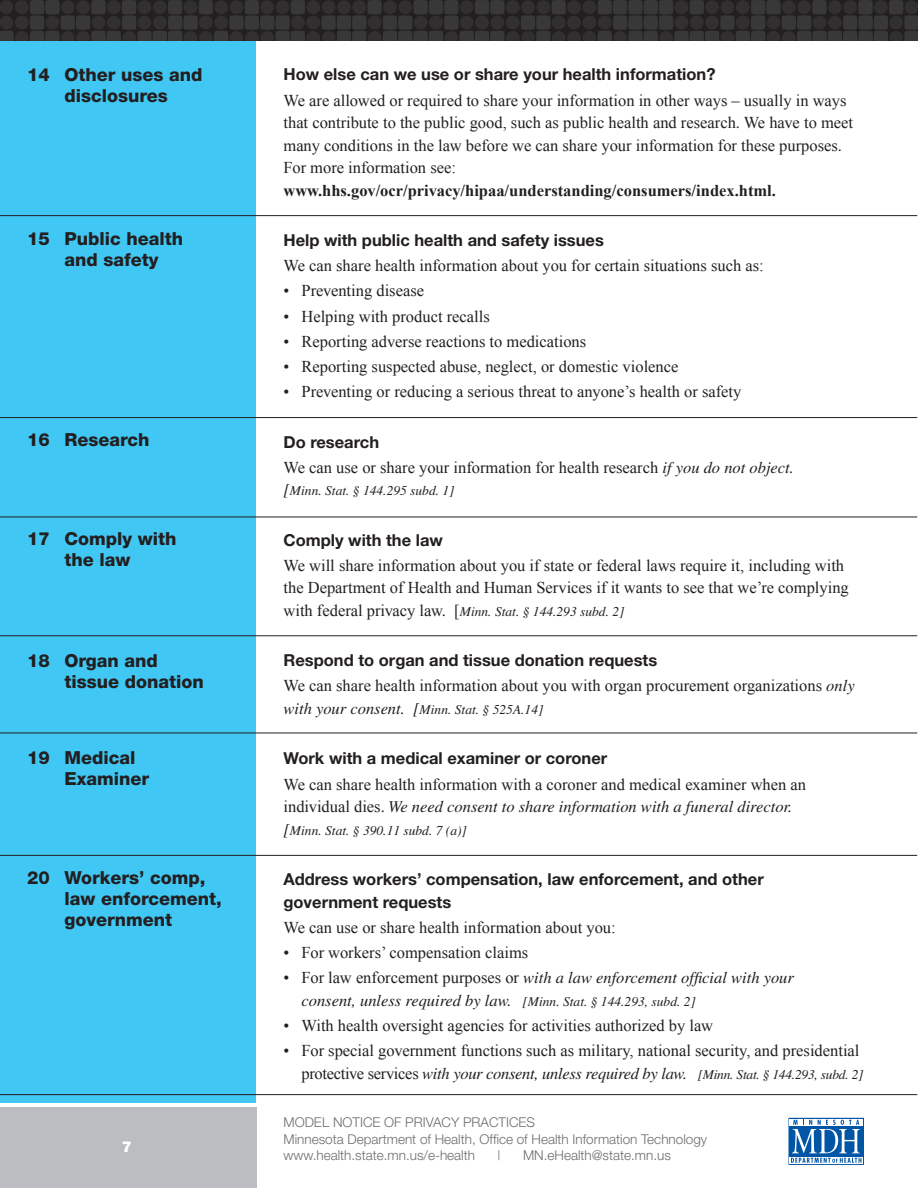
<style>
.page{position:relative;width:918px;height:1188px;background:#fff}
.page>*{position:absolute;margin:0;border:0;box-sizing:border-box;transform-origin:0 0}
.t1{font:800 18px/21px "Helvetica Neue";color:#231f20}
.t2{font:16.5px/22.5px "Times New Roman";color:#231f20}
.t3{font:700 16.5px/22.5px "Helvetica Neue";color:#231f20}
.t4{font:italic 16.5px/22.5px "Times";color:#231f20}
.t5{font:700 16.5px "Times New Roman";color:#231f20}
.t6{font:900 15px "Helvetica Neue";color:#fff}
.t7{font:300 13.5px/16.5px "Helvetica Neue";color:#6c6d70}
.t8{font:italic 13.5px "Times";color:#231f20}
.s1{font-family:"Times"}
.s2{font-family:"Times";font-style:italic}
.s3{font-size:16.5px}
.s4{font-family:"Times New Roman";font-style:normal;font-size:16.5px}
.s5{font-style:normal;font-size:16.5px}
.s6{font-family:"Times New Roman";font-style:normal}
.s7{font-size:13.5px}
.s8{font-family:"Times";font-style:italic;font-size:13.5px}
</style>
<div class="page">
<div style="left:0;top:0;width:256px;height:1102px;background:#40c7f4"></div>
<div style="left:0;top:1107px;width:256px;height:81px;background:#bcbdc0"></div>
<hr style="left:0;top:215px;width:917px;height:1px;background:#231f20">
<hr style="left:0;top:417px;width:917px;height:1px;background:#231f20">
<hr style="left:0;top:517px;width:917px;height:1px;background:#231f20">
<hr style="left:0;top:635px;width:917px;height:1px;background:#231f20">
<hr style="left:0;top:733px;width:917px;height:1px;background:#231f20">
<hr style="left:0;top:855px;width:917px;height:1px;background:#231f20">
<hr style="left:0;top:1094px;width:917px;height:1px;background:#231f20">
<svg style="left:0;top:0;width:918px;height:40px;background:#302e2f"></svg>
<div style="left:889px;top:16px;width:14px;height:13px;background:#312f30;border-radius:50%"></div>
<div style="left:905px;top:0;width:13px;height:14px;background:#312f30;border-radius:50%"></div>
<svg style="left:788px;top:1118px;width:76px;height:47px"></svg>
<h3 class="t1" style="left:27px;top:64px;width:177px;text-align:center">14 Other uses and disclosures</h3>
<p class="t3" style="left:284px;top:63px;width:434px">How else can we use or share your health information?</p>
<p class="t2" style="left:284px;top:89px;width:571px">We are allowed or required to share your information in other ways – usually in ways that contribute to the public good, such as public health and research <span class="s1">.</span> We have to meet many conditions in the law before we can share your information for these purposes <span class="s1">.</span></p>
<p class="t2" style="left:284px;top:156px;width:174px">For more information see:</p>
<p class="t5" style="left:284px;top:179px;width:494px">www.hhs.gov/ocr/privacy/hipaa/understanding/consumers/index.html.</p>
<h3 class="t1" style="left:64px;top:228px;width:120px;text-indent:-37px">15 Public health and safety</h3>
<p class="t3" style="left:284px;top:229px;width:322px">Help with public health and safety issues</p>
<p class="t2" style="left:284px;top:254px;width:482px">We can share health information about you for certain situations such as:</p>
<p class="t2" style="left:284px;top:279px;width:142px">• Preventing disease</p>
<p class="t2" style="left:284px;top:305px;width:208px">• Helping with product recalls</p>
<p class="t2" style="left:284px;top:330px;width:304px">• Reporting adverse reactions to medications</p>
<p class="t2" style="left:284px;top:355px;width:397px">• Reporting suspected abuse, neglect, or domestic violence</p>
<p class="t2" style="left:284px;top:380px;width:459px">• Preventing or reducing a serious threat to anyone’s health or safety</p>
<h3 class="t1" style="left:27px;top:429px;width:124px">16 Research</h3>
<p class="t3" style="left:284px;top:430px;width:97px">Do research</p>
<p class="t2" style="left:284px;top:456px;width:512px">We can use or share your information for health research <span class="s2">if you do not object.</span></p>
<p class="t8" style="left:284px;top:483px;width:173px"><span class="s3">[</span>Minn. Stat. § 144.295 subd. 1]</p>
<h3 class="t1" style="left:27px;top:528px;width:151px;text-align:center">17 Comply with the law</h3>
<p class="t3" style="left:284px;top:528px;width:161px">Comply with the law</p>
<p class="t2" style="left:284px;top:554px;width:567px">We will share information about you if state or federal laws require it, including with the Department of Health and Human Services if it wants to see that we’re complying</p>
<p class="t8" style="left:284px;top:604px;width:342px"><span class="s4">with federal privacy law</span> <span class="s5">.</span> <span class="s4">[</span>Minn. Stat. § 144.293 subd. 2]</p>
<h3 class="t1" style="left:64px;top:650px;width:141px;text-indent:-37px">18 Organ and tissue donation</h3>
<p class="t3" style="left:284px;top:649px;width:375px">Respond to organ and tissue donation requests</p>
<p class="t2" style="left:284px;top:674px;width:573px">We can share health information about you with organ procurement organizations <span class="s2">only</span></p>
<p class="t8" style="left:284px;top:702px;width:261px"><span class="s3">with your consent. [</span>Minn. Stat. § 525A.14]</p>
<h3 class="t1" style="left:64px;top:747px;width:86px;text-indent:-37px">19 Medical<br>Examiner</h3>
<p class="t3" style="left:284px;top:747px;width:325px">Work with a medical examiner or coroner</p>
<p class="t2" style="left:284px;top:773px;width:524px">We can share health information with a coroner and medical examiner when an individual dies <span class="s1">.</span> <span class="s2">We need consent to share information with a funeral director.</span></p>
<p class="t8" style="left:284px;top:823px;width:185px"><span class="s3">[</span>Minn. Stat. § 390.11 subd. 7 (a)]</p>
<h3 class="t1" style="left:64px;top:867px;width:159px;text-indent:-37px">20 Workers’ comp, law enforcement, government</h3>
<p class="t3" style="left:284px;top:868px;width:482px">Address workers’ compensation, law enforcement, and other government requests</p>
<p class="t2" style="left:284px;top:916px;width:334px">We can use or share health information about you:</p>
<p class="t2" style="left:284px;top:941px;width:246px">• For workers’ compensation claims</p>
<p class="t4" style="left:302px;top:966px;width:494px;text-indent:-18px"><span class="s6">• For law enforcement purposes or</span> with a law enforcement official with your consent, unless required by law. <span class="s7">[Minn. Stat. § 144.293, subd. 2]</span></p>
<p class="t2" style="left:284px;top:1014px;width:431px">• With health oversight agencies for activities authorized by law</p>
<p class="t2" style="left:284px;top:1039px;width:581px;text-align:right">• For special government functions such as military, national security, and presidential protective services <span class="s2">with your consent, unless required by law.</span> <span class="s8">[Minn. Stat. § 144.293, subd. 2]</span></p>
<p class="t7" style="left:284px;top:1114px;width:425px">MODEL NOTICE OF PRIVACY PRACTICES<br>Minnesota Department of Health, Office of Health Information Technology www.health.state.mn.us/e-health</p>
<p class="t6" style="left:122px;top:1138px;width:12px">7</p>
<p class="t7" style="left:498px;top:1147px;width:4px">|</p>
<p class="t7" style="left:523px;top:1147px;width:149px">MN.eHealth@state.mn.us</p>
</div>
